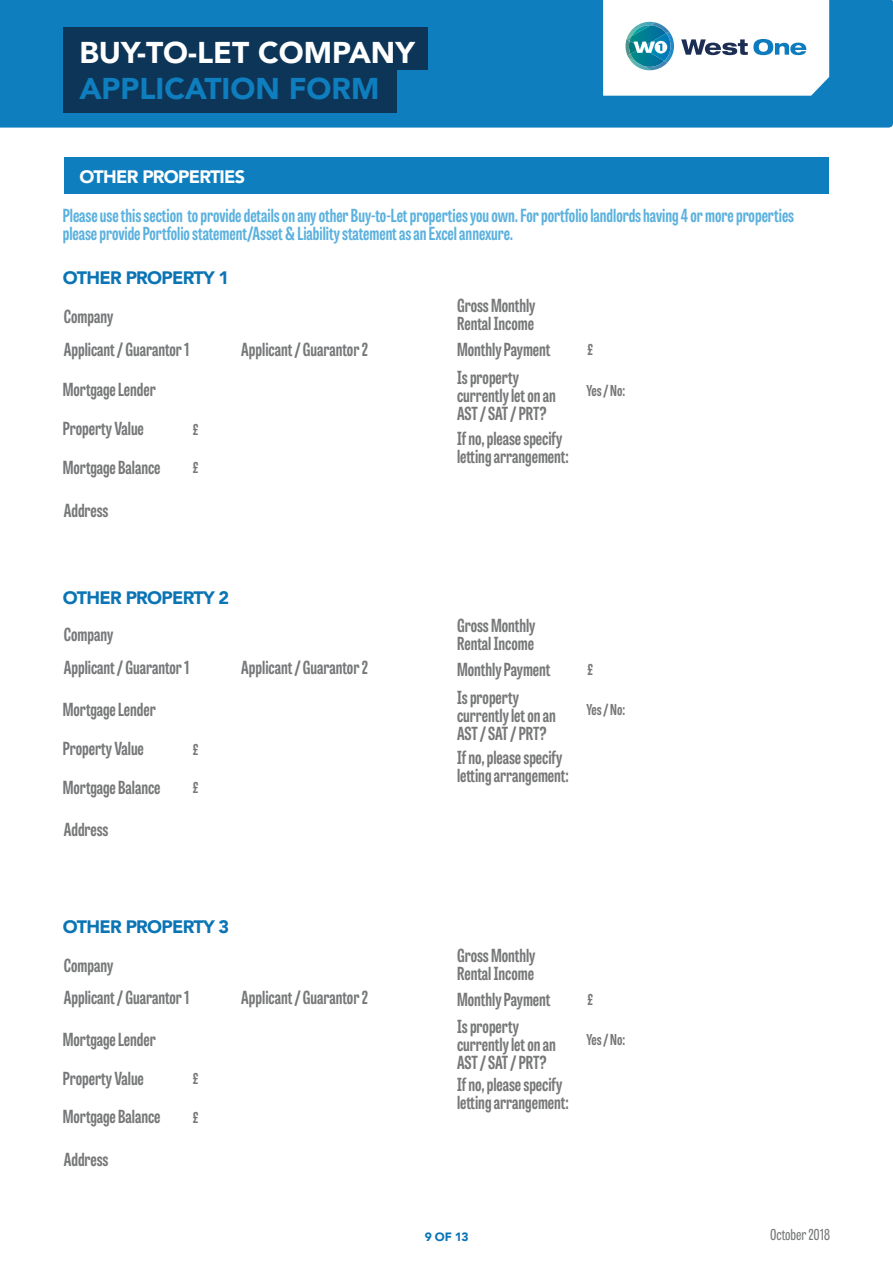
<style>
.page{position:relative;width:893px;height:1263px;background:#fff}
.page>*{position:absolute;margin:0;border:0;box-sizing:border-box;transform-origin:0 0}
.t1{font:900 30px "Avenir";color:#fff}
.t2{font:900 30px "Avenir";color:#0f7ebf}
.t3{font:700 18px/18px "Tablet Gothic Compressed";color:#777879}
.t4{font:700 18px/18px "Tablet Gothic Compressed";color:#5bb1de}
.t5{font:700 18px "Tablet Gothic Compressed";color:#767879}
.t6{font:900 18px "Avenir";letter-spacing:-.04em;color:#0a74b5}
.t7{font:900 18px "Avenir";letter-spacing:-.04em;color:#fff}
.t8{font:700 15px "Tablet Gothic Compressed";color:#777879}
.t9{font:15px "Tablet Gothic Compressed";color:#777879}
.t10{font:900 12px "Avenir";color:#0a74b5}
</style>
<div class="page">
<div style="left:0;top:0;width:893px;height:128px;background:#0f7ebf"></div>
<div style="left:64px;top:28px;width:364px;height:42px;background:#0c3558"></div>
<div style="left:64px;top:70px;width:333px;height:43px;background:#0c3558"></div>
<svg style="left:603px;top:0;width:226px;height:96px"></svg>
<div style="left:64px;top:158px;width:765px;height:36px;background:#0f7ebf"></div>
<h1 class="t1" style="left:79px;top:26px;width:337px">BUY-TO-LET COMPANY</h1>
<h1 class="t2" style="left:79px;top:62px;width:301px">APPLICATION FORM</h1>
<p class="t7" style="left:79px;top:161px;width:167px">OTHER PROPERTIES</p>
<p class="t4" style="left:63px;top:206px;width:733px">Please use this section to provide details on any other Buy-to-Let properties you own. For portfolio landlords having 4 or more properties please provide Portfolio statement/Asset &amp; Liability statement as an Excel annexure.</p>
<p class="t6" style="left:63px;top:262px;width:168px">OTHER PROPERTY 1</p>
<p class="t5" style="left:64px;top:304px;width:51px">Company</p>
<p class="t5" style="left:64px;top:337px;width:127px">Applicant / Guarantor 1</p>
<p class="t5" style="left:241px;top:337px;width:128px">Applicant / Guarantor 2</p>
<p class="t3" style="left:63px;top:380px;width:95px">Mortgage Lender</p>
<p class="t5" style="left:63px;top:416px;width:83px">Property Value</p>
<p class="t3" style="left:63px;top:458px;width:99px">Mortgage Balance</p>
<p class="t3" style="left:64px;top:500px;width:46px">Address</p>
<p class="t8" style="left:193px;top:419px;width:7px">£</p>
<p class="t8" style="left:193px;top:457px;width:7px">£</p>
<p class="t6" style="left:63px;top:582px;width:168px">OTHER PROPERTY 2</p>
<p class="t5" style="left:64px;top:622px;width:51px">Company</p>
<p class="t5" style="left:64px;top:655px;width:127px">Applicant / Guarantor 1</p>
<p class="t5" style="left:241px;top:655px;width:128px">Applicant / Guarantor 2</p>
<p class="t3" style="left:63px;top:700px;width:95px">Mortgage Lender</p>
<p class="t5" style="left:63px;top:736px;width:83px">Property Value</p>
<p class="t3" style="left:63px;top:777px;width:99px">Mortgage Balance</p>
<p class="t3" style="left:64px;top:820px;width:46px">Address</p>
<p class="t8" style="left:193px;top:739px;width:7px">£</p>
<p class="t8" style="left:193px;top:777px;width:7px">£</p>
<p class="t6" style="left:63px;top:912px;width:168px">OTHER PROPERTY 3</p>
<p class="t5" style="left:64px;top:952px;width:51px">Company</p>
<p class="t5" style="left:64px;top:985px;width:127px">Applicant / Guarantor 1</p>
<p class="t5" style="left:241px;top:985px;width:128px">Applicant / Guarantor 2</p>
<p class="t3" style="left:63px;top:1029px;width:95px">Mortgage Lender</p>
<p class="t5" style="left:63px;top:1065px;width:83px">Property Value</p>
<p class="t3" style="left:63px;top:1107px;width:99px">Mortgage Balance</p>
<p class="t3" style="left:64px;top:1150px;width:46px">Address</p>
<p class="t8" style="left:193px;top:1068px;width:7px">£</p>
<p class="t8" style="left:193px;top:1107px;width:7px">£</p>
<p class="t3" style="left:457px;top:296px;width:80px">Gross Monthly<br>Rental Income</p>
<p class="t3" style="left:457px;top:340px;width:95px">Monthly Payment</p>
<p class="t3" style="left:457px;top:368px;width:100px">Is property currently let on an<br>AST / SAT / PRT?</p>
<p class="t3" style="left:457px;top:428px;width:113px">If no, please specify letting arrangement:</p>
<p class="t8" style="left:587px;top:340px;width:7px">£</p>
<p class="t8" style="left:586px;top:380px;width:40px">Yes / No:</p>
<p class="t3" style="left:457px;top:616px;width:80px">Gross Monthly<br>Rental Income</p>
<p class="t3" style="left:457px;top:660px;width:95px">Monthly Payment</p>
<p class="t3" style="left:457px;top:687px;width:100px">Is property currently let on an<br>AST / SAT / PRT?</p>
<p class="t3" style="left:457px;top:748px;width:113px">If no, please specify letting arrangement:</p>
<p class="t8" style="left:587px;top:659px;width:7px">£</p>
<p class="t8" style="left:586px;top:699px;width:40px">Yes / No:</p>
<p class="t3" style="left:457px;top:945px;width:80px">Gross Monthly<br>Rental Income</p>
<p class="t3" style="left:457px;top:989px;width:95px">Monthly Payment</p>
<p class="t3" style="left:457px;top:1017px;width:100px">Is property currently let on an<br>AST / SAT / PRT?</p>
<p class="t3" style="left:457px;top:1075px;width:113px">If no, please specify letting arrangement:</p>
<p class="t8" style="left:587px;top:989px;width:7px">£</p>
<p class="t8" style="left:586px;top:1029px;width:40px">Yes / No:</p>
<p class="t10" style="left:425px;top:1227px;width:45px">9 OF 13</p>
<p class="t9" style="left:770px;top:1224px;width:62px">October 2018</p>
</div>
